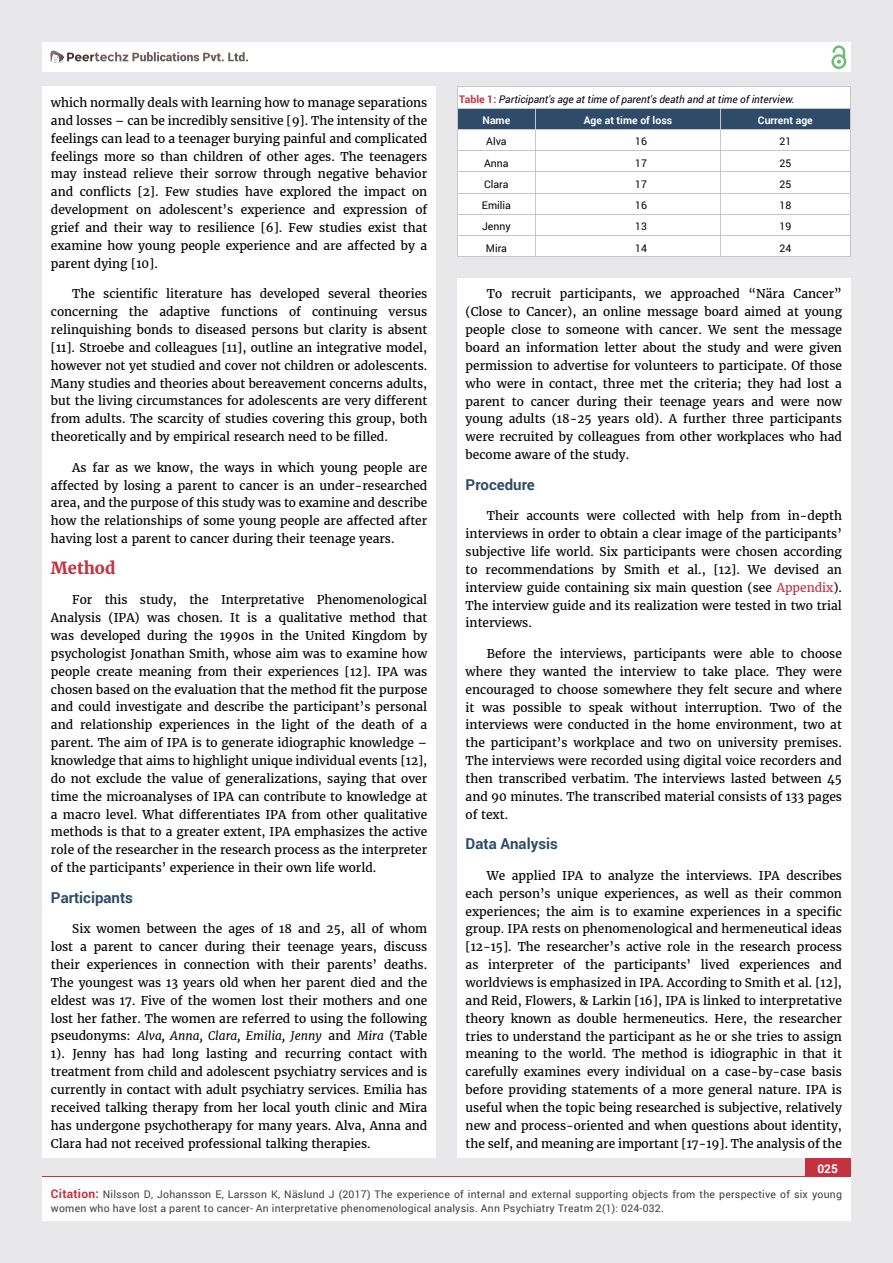
<style>
.page{position:relative;width:893px;height:1263px;background:#e8e8ea}
.page>*{position:absolute;margin:0;border:0;box-sizing:border-box;transform-origin:0 0}
.t1{font:700 16.5px "Merriweather";color:#c43241}
.t2{font:700 15px "Roboto";color:#2e4c69}
.t3{font:12px/17.9px "Merriweather";color:#040503;text-align:justify}
.t4{font:700 12px "Roboto";color:#fff}
.t5{font:10.5px/13.5px "Roboto";letter-spacing:.02em;color:#413f41}
.t6{font:italic 10.5px/21.3px "Roboto";color:#040503}
.t7{font:10.5px "Roboto";color:#040503}
.t8{font:700 10.5px "Roboto";color:#fff}
.s1{font-style:italic}
.s2{font-weight:700;font-style:normal;color:#c43241}
.s3{font-weight:700;font-style:normal;color:#fff}
.s4{color:#c43241}
.s5{font-weight:700;font-size:12px;color:#c43241}
</style>
<div class="page">
<div style="left:42px;top:43px;width:808px;height:29px;background:#fff"></div>
<div style="left:831px;top:54px;width:15px;height:15px;border:2px solid #70bb72;border-radius:50%"></div>
<svg style="left:831px;top:45px;width:15px;height:19px"></svg>
<div style="left:805px;top:1157px;width:45px;height:53px;background:#c43241"></div>
<svg style="left:49px;top:50px;width:199px;height:14px"></svg>
<div style="left:42px;top:1177px;width:808px;height:43px;background:#fff"></div>
<div style="left:42px;top:87px;width:394px;height:1071px;background:#fff"></div>
<div style="left:457px;top:278px;width:393px;height:880px;background:#fff"></div>
<div style="left:457px;top:87px;width:393px;height:21px;background:#fff"></div>
<svg style="left:457px;top:108px;width:393px;height:149px;background:#dfe3e7"></svg>
<p class="t3" style="left:51px;top:94px;width:378px">which normally deals with learning how to manage separations and losses – can be incredibly sensitive [9]. The intensity of the feelings can lead to a teenager burying painful and complicated feelings more so than children of other ages. The teenagers may instead relieve their sorrow through negative behavior and conflicts [2]. Few studies have explored the impact on development on adolescent’s experience and expression of grief and their way to resilience [6]. Few studies exist that examine how young people experience and are affected by a parent dying [10].</p>
<p class="t3" style="left:51px;top:285px;width:378px;text-indent:21px">The scientific literature has developed several theories concerning the adaptive functions of continuing versus relinquishing bonds to diseased persons but clarity is absent [11]. Stroebe and colleagues [11], outline an integrative model, however not yet studied and cover not children or adolescents.<br>Many studies and theories about bereavement concerns adults, but the living circumstances for adolescents are very different from adults. The scarcity of studies covering this group, both theoretically and by empirical research need to be filled.</p>
<p class="t3" style="left:51px;top:459px;width:378px;text-indent:21px">As far as we know, the ways in which young people are affected by losing a parent to cancer is an under-researched area, and the purpose of this study was to examine and describe how the relationships of some young people are affected after having lost a parent to cancer during their teenage years.</p>
<h1 class="t1" style="left:51px;top:558px;width:66px">Method</h1>
<p class="t3" style="left:51px;top:591px;width:378px;text-indent:21px">For this study, the Interpretative Phenomenological Analysis (IPA) was chosen. It is a qualitative method that was developed during the 1990s in the United Kingdom by psychologist Jonathan Smith, whose aim was to examine how people create meaning from their experiences [12]. IPA was chosen based on the evaluation that the method fit the purpose and could investigate and describe the participant’s personal and relationship experiences in the light of the death of a parent. The aim of IPA is to generate idiographic knowledge – knowledge that aims to highlight unique individual events [12], do not exclude the value of generalizations, saying that over time the microanalyses of IPA can contribute to knowledge at a macro level. What differentiates IPA from other qualitative methods is that to a greater extent, IPA emphasizes the active role of the researcher in the research process as the interpreter of the participants’ experience in their own life world.</p>
<p class="t2" style="left:51px;top:887px;width:84px">Participants</p>
<p class="t3" style="left:51px;top:920px;width:378px;text-indent:21px">Six women between the ages of 18 and 25, all of whom lost a parent to cancer during their teenage years, discuss their experiences in connection with their parents’ deaths.<br>The youngest was 13 years old when her parent died and the eldest was 17. Five of the women lost their mothers and one lost her father. The women are referred to using the following pseudonyms: <span class="s1">Alva, Anna, Clara, Emilia, Jenny</span> and <span class="s1">Mira</span> (Table 1). Jenny has had long lasting and recurring contact with treatment from child and adolescent psychiatry services and is currently in contact with adult psychiatry services. Emilia has received talking therapy from her local youth clinic and Mira has undergone psychotherapy for many years. Alva, Anna and Clara had not received professional talking therapies.</p>
<p class="t6" style="left:482px;top:88px;width:313px;text-indent:-23px"><span class="s2">Table 1:</span> Participant's age at time of parent's death and at time of interview.<br><span class="s3">Name</span></p>
<p class="t8" style="left:584px;top:113px;width:90px">Age at time of loss</p>
<p class="t8" style="left:758px;top:113px;width:56px">Current age</p>
<p class="t7" style="left:486px;top:134px;width:22px">Alva</p>
<p class="t7" style="left:635px;top:134px;width:13px">16</p>
<p class="t7" style="left:779px;top:134px;width:13px">21</p>
<p class="t7" style="left:484px;top:156px;width:26px">Anna</p>
<p class="t7" style="left:635px;top:156px;width:13px">17</p>
<p class="t7" style="left:779px;top:156px;width:13px">25</p>
<p class="t7" style="left:484px;top:177px;width:26px">Clara</p>
<p class="t7" style="left:635px;top:177px;width:13px">17</p>
<p class="t7" style="left:779px;top:177px;width:13px">25</p>
<p class="t7" style="left:482px;top:198px;width:31px">Emilia</p>
<p class="t7" style="left:635px;top:198px;width:13px">16</p>
<p class="t7" style="left:779px;top:198px;width:13px">18</p>
<p class="t7" style="left:482px;top:219px;width:30px">Jenny</p>
<p class="t7" style="left:635px;top:219px;width:13px">13</p>
<p class="t7" style="left:779px;top:219px;width:13px">19</p>
<p class="t7" style="left:486px;top:241px;width:23px">Mira</p>
<p class="t7" style="left:635px;top:241px;width:13px">14</p>
<p class="t7" style="left:779px;top:241px;width:13px">24</p>
<p class="t3" style="left:466px;top:285px;width:378px;text-indent:21px">To recruit participants, we approached “Nära Cancer” (Close to Cancer), an online message board aimed at young people close to someone with cancer. We sent the message board an information letter about the study and were given permission to advertise for volunteers to participate. Of those who were in contact, three met the criteria; they had lost a parent to cancer during their teenage years and were now young adults (18-25 years old). A further three participants were recruited by colleagues from other workplaces who had become aware of the study.</p>
<p class="t2" style="left:466px;top:474px;width:71px">Procedure</p>
<p class="t3" style="left:466px;top:507px;width:378px;text-indent:21px">Their accounts were collected with help from in-depth interviews in order to obtain a clear image of the participants’ subjective life world. Six participants were chosen according to recommendations by Smith et al., [12]. We devised an interview guide containing six main question (see <span class="s4">Appendix</span>).<br>The interview guide and its realization were tested in two trial interviews.</p>
<p class="t3" style="left:466px;top:645px;width:378px;text-indent:21px">Before the interviews, participants were able to choose where they wanted the interview to take place. They were encouraged to choose somewhere they felt secure and where it was possible to speak without interruption. Two of the interviews were conducted in the home environment, two at the participant’s workplace and two on university premises.<br>The interviews were recorded using digital voice recorders and then transcribed verbatim. The interviews lasted between 45 and 90 minutes. The transcribed material consists of 133 pages of text.</p>
<p class="t2" style="left:466px;top:834px;width:94px">Data Analysis</p>
<p class="t3" style="left:466px;top:867px;width:378px;text-indent:21px">We applied IPA to analyze the interviews. IPA describes each person’s unique experiences, as well as their common experiences; the aim is to examine experiences in a specific group. IPA rests on phenomenological and hermeneutical ideas [12-15]. The researcher’s active role in the research process as interpreter of the participants’ lived experiences and worldviews is emphasized in IPA. According to Smith et al. [12], and Reid, Flowers, &amp; Larkin [16], IPA is linked to interpretative theory known as double hermeneutics. Here, the researcher tries to understand the participant as he or she tries to assign meaning to the world. The method is idiographic in that it carefully examines every individual on a case-by-case basis before providing statements of a more general nature. IPA is useful when the topic being researched is subjective, relatively new and process-oriented and when questions about identity, the self, and meaning are important [17-19]. The analysis of the</p>
<p class="t4" style="left:817px;top:1161px;width:22px">025</p>
<p class="t5" style="left:51px;top:1188px;width:792px"><span class="s5">Citation:</span> Nilsson D, Johansson E, Larsson K, Näslund J (2017) The experience of internal and external supporting objects from the perspective of six young women who have lost a parent to cancer- An interpretative phenomenological analysis. Ann Psychiatry Treatm 2(1): 024-032.</p>
</div>
